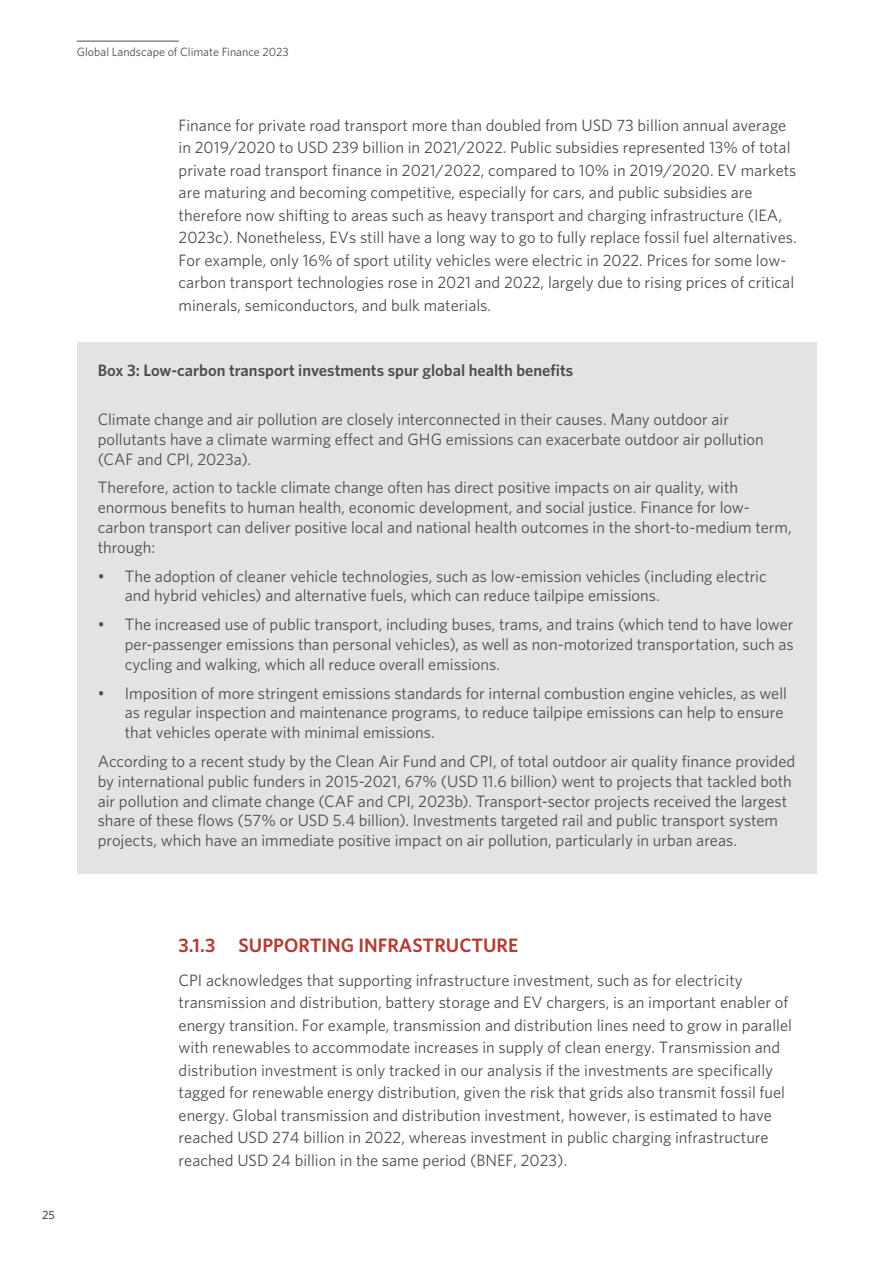
<style>
.page{position:relative;width:893px;height:1263px;background:#fff}
.page>*{position:absolute;margin:0;border:0;box-sizing:border-box;transform-origin:0 0}
.t1{font:600 19.5px "Whitney";color:#b53c36}
.t2{font:16.5px/22.5px "Whitney";color:#4d4d4f}
.t3{font:600 16.5px "Whitney";color:#4d4d4f}
.t4{font:12px "Whitney";color:#4d4d4f}
.t5{font:500 12px "Whitney";color:#4d4d4f}
</style>
<div class="page">
<hr style="left:77px;top:41px;width:102px;height:1px;background:#4d4d4f">
<div style="left:77px;top:342px;width:739px;height:531px;background:#e4e3e3"></div>
<p class="t4" style="left:77px;top:44px;width:214px">Global Landscape of Climate Finance 2023</p>
<p class="t2" style="left:179px;top:113px;width:619px">Finance for private road transport more than doubled from USD 73 billion annual average in 2019/2020 to USD 239 billion in 2021/2022. Public subsidies represented 13% of total private road transport finance in 2021/2022, compared to 10% in 2019/2020. EV markets are maturing and becoming competitive, especially for cars, and public subsidies are therefore now shifting to areas such as heavy transport and charging infrastructure (IEA, 2023c). Nonetheless, EVs still have a long way to go to fully replace fossil fuel alternatives.<br>For example, only 16% of sport utility vehicles were electric in 2022. Prices for some low&shy;carbon transport technologies rose in 2021 and 2022, largely due to rising prices of critical minerals, semiconductors, and bulk materials.</p>
<p class="t3" style="left:98px;top:360px;width:477px">Box 3: Low-carbon transport investments spur global health benefits</p>
<p class="t2" style="left:98px;top:409px;width:668px;line-height:19.8px">Climate change and air pollution are closely interconnected in their causes. Many outdoor air pollutants have a climate warming effect and GHG emissions can exacerbate outdoor air pollution (CAF and CPI, 2023a).</p>
<p class="t2" style="left:98px;top:477px;width:695px;line-height:19.8px">Therefore, action to tackle climate change often has direct positive impacts on air quality, with enormous benefits to human health, economic development, and social justice. Finance for low&shy;carbon transport can deliver positive local and national health outcomes in the short-to-medium term, through:</p>
<p class="t2" style="left:125px;top:566px;width:643px;line-height:19.8px;text-indent:-27px">• The adoption of cleaner vehicle technologies, such as low-emission vehicles (including electric and hybrid vehicles) and alternative fuels, which can reduce tailpipe emissions.</p>
<p class="t2" style="left:125px;top:614px;width:670px;line-height:19.8px;text-align:justify;text-indent:-27px">• The increased use of public transport, including buses, trams, and trains (which tend to have lower per-passenger emissions than personal vehicles), as well as non-motorized transportation, such as cycling and walking, which all reduce overall emissions.</p>
<p class="t2" style="left:125px;top:683px;width:664px;line-height:19.8px;text-indent:-27px">• Imposition of more stringent emissions standards for internal combustion engine vehicles, as well as regular inspection and maintenance programs, to reduce tailpipe emissions can help to ensure that vehicles operate with minimal emissions.</p>
<p class="t2" style="left:98px;top:751px;width:699px;line-height:19.8px">According to a recent study by the Clean Air Fund and CPI, of total outdoor air quality finance provided by international public funders in 2015-2021, 67% (USD 11.6 billion) went to projects that tackled both air pollution and climate change (CAF and CPI, 2023b). Transport-sector projects received the largest share of these flows (57% or USD 5.4 billion). Investments targeted rail and public transport system projects, which have an immediate positive impact on air pollution, particularly in urban areas.</p>
<p class="t5" style="left:42px;top:1207px;width:14px">25</p>
<p class="t1" style="left:179px;top:932px;width:341px">3.1.3 SUPPORTING INFRASTRUCTURE</p>
<p class="t2" style="left:179px;top:968px;width:615px">CPI acknowledges that supporting infrastructure investment, such as for electricity transmission and distribution, battery storage and EV chargers, is an important enabler of energy transition. For example, transmission and distribution lines need to grow in parallel with renewables to accommodate increases in supply of clean energy. Transmission and distribution investment is only tracked in our analysis if the investments are specifically tagged for renewable energy distribution, given the risk that grids also transmit fossil fuel energy. Global transmission and distribution investment, however, is estimated to have reached USD 274 billion in 2022, whereas investment in public charging infrastructure reached USD 24 billion in the same period (BNEF, 2023).</p>
</div>
